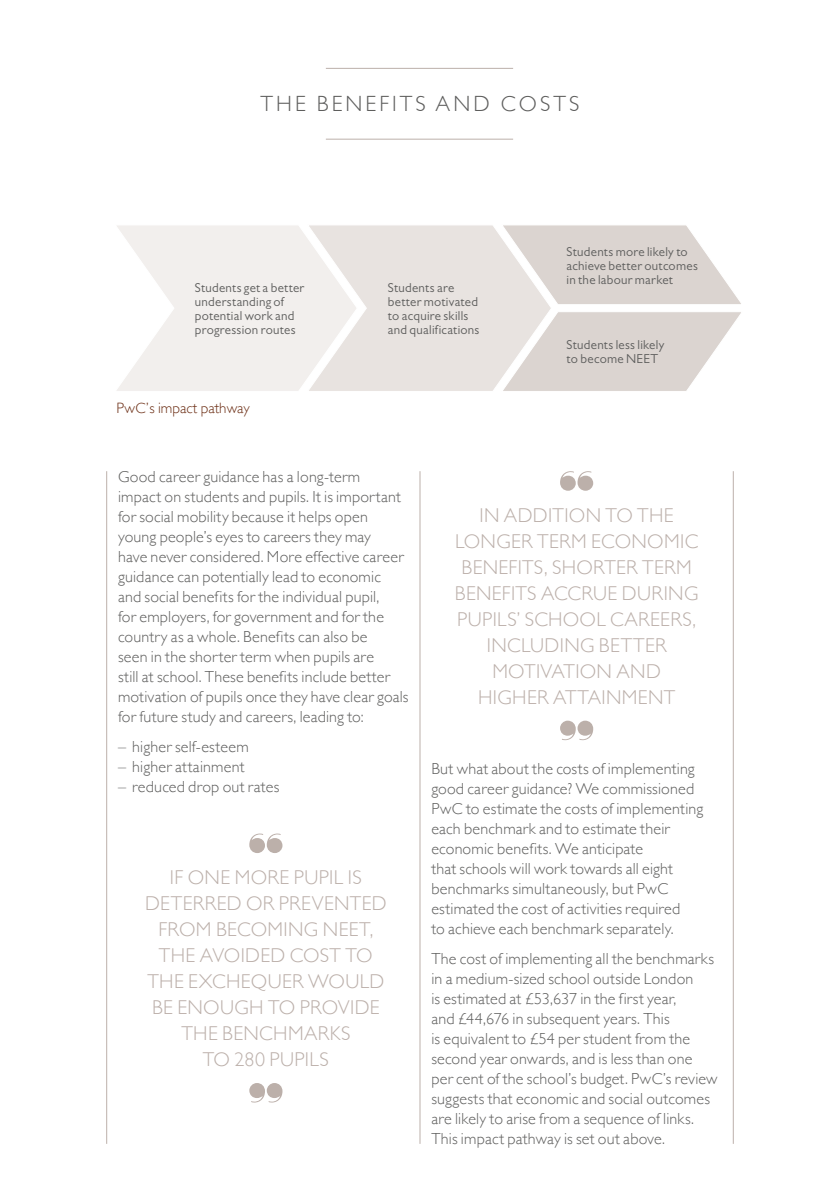
<style>
.page{position:relative;width:840px;height:1191px;background:#fff}
.page>*{position:absolute;margin:0;border:0;box-sizing:border-box;transform-origin:0 0}
.t1{font:300 22px "Gill Sans";letter-spacing:.14em;color:#5e5e5d}
.t2{font:300 20px/26px "Gill Sans";letter-spacing:.015em;color:#bcb0aa;text-align:center}
.t3{font:300 16px/20px "Gill Sans";letter-spacing:.01em;color:#5e5e5d}
.t4{font:300 15px "Gill Sans";color:#6d3017}
.t5{font:13px/14px "Gill Sans";letter-spacing:.02em;color:#5e5e5d}
</style>
<div class="page">
<svg style="left:117px;top:225px;width:189px;height:166px"></svg>
<svg style="left:306px;top:225px;width:194px;height:166px;background:#eae5e3"></svg>
<svg style="left:500px;top:225px;width:241px;height:166px"></svg>
<hr style="left:106px;top:471px;width:1px;height:672px;background:#bcb0aa">
<hr style="left:419px;top:471px;width:1px;height:672px;background:#bcb0aa">
<hr style="left:732px;top:471px;width:1px;height:672px;background:#bcb0aa">
<svg style="left:560px;top:471px;width:33px;height:20px"></svg>
<svg style="left:560px;top:720px;width:33px;height:20px"></svg>
<svg style="left:249px;top:833px;width:33px;height:20px"></svg>
<svg style="left:249px;top:1083px;width:33px;height:19px"></svg>
<hr style="left:325px;top:68px;width:188px;height:1px;background:#bcb0aa">
<hr style="left:325px;top:139px;width:188px;height:1px;background:#bcb0aa">
<h1 class="t1" style="left:260px;top:87px;width:320px">THE BENEFITS AND COSTS</h1>
<p class="t5" style="left:195px;top:280px;width:111px">Students get a better understanding of potential work and progression routes</p>
<p class="t5" style="left:387px;top:280px;width:93px">Students are better motivated to acquire skills and qualifications</p>
<p class="t4" style="left:116px;top:396px;width:135px">PwC’s impact pathway</p>
<p class="t5" style="left:566px;top:244px;width:133px">Students more likely to achieve better outcomes in the labour market</p>
<p class="t5" style="left:566px;top:337px;width:99px">Students less likely to become NEET</p>
<p class="t3" style="left:118px;top:466px;width:292px">Good career guidance has a long-term<br>impact on students and pupils. It is important for social mobility because it helps open young people’s eyes to careers they may<br>have never considered. More effective career guidance can potentially lead to economic<br>and social benefits for the individual pupil,<br>for employers, for government and for the country as a whole. Benefits can also be<br>seen in the shorter term when pupils are<br>still at school. These benefits include better motivation of pupils once they have clear goals for future study and careers, leading to:</p>
<p class="t3" style="left:118px;top:736px;width:132px">– higher self-esteem</p>
<p class="t3" style="left:118px;top:756px;width:128px">– higher attainment</p>
<p class="t3" style="left:118px;top:776px;width:163px">– reduced drop out rates</p>
<p class="t2" style="left:145px;top:863px;width:243px">IF ONE MORE PUPIL IS<br>DETERRED OR PREVENTED<br>FROM BECOMING NEET,<br>THE AVOIDED COST TO<br>THE EXCHEQUER WOULD<br>BE ENOUGH TO PROVIDE<br>THE BENCHMARKS<br>TO 280 PUPILS</p>
<p class="t2" style="left:454px;top:501px;width:245px">IN ADDITION TO THE<br>LONGER TERM ECONOMIC<br>BENEFITS, SHORTER TERM<br>BENEFITS ACCRUE DURING<br>PUPILS’ SCHOOL CAREERS,<br>INCLUDING BETTER<br>MOTIVATION AND<br>HIGHER ATTAINMENT</p>
<p class="t3" style="left:431px;top:757px;width:273px">But what about the costs of implementing good career guidance? We commissioned PwC to estimate the costs of implementing each benchmark and to estimate their economic benefits. We anticipate<br>that schools will work towards all eight benchmarks simultaneously, but PwC estimated the cost of activities required<br>to achieve each benchmark separately.</p>
<p class="t3" style="left:431px;top:947px;width:287px">The cost of implementing all the benchmarks in a medium-sized school outside London<br>is estimated at £53,637 in the first year,<br>and £44,676 in subsequent years. This<br>is equivalent to £54 per student from the second year onwards, and is less than one per cent of the school’s budget. PwC’s review suggests that economic and social outcomes are likely to arise from a sequence of links.<br>This impact pathway is set out above.</p>
</div>
